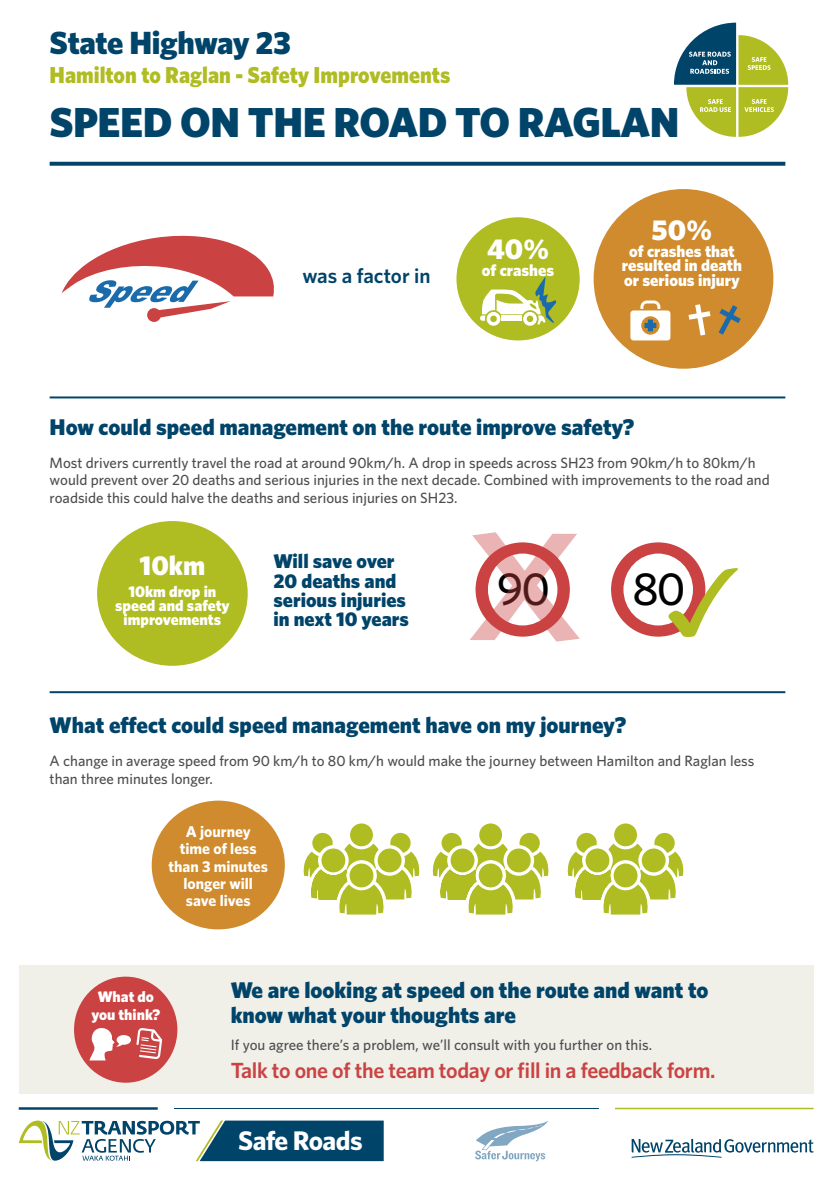
<style>
.page{position:relative;width:835px;height:1180px;background:#fff}
.page>*{position:absolute;margin:0;border:0;box-sizing:border-box;transform-origin:0 0}
.t1{font:500 46.3px "Whitney";color:#000}
.t2{font:900 42px "Whitney";letter-spacing:-.01em;color:#00446a}
.t3{font:900 32.16px "Whitney";letter-spacing:-.01em;color:#00446a}
.t4{font:900 28.8px "Whitney";color:#fff}
.t5{font:900 27.4px "Whitney";color:#fff}
.t6{font:700 26.95px "Whitney";letter-spacing:-.02em;color:#fff}
.t7{font:900 23.13px "Whitney";color:#afbc22;scale:.94 1}
.t8{font:900 22.75px/24.8px "Whitney";color:#00446a}
.t9{font:600 21.91px "Whitney";letter-spacing:-.015em;color:#ca4242}
.t10{font:600 20.96px "Whitney";color:#00446a}
.t11{font:900 19.95px/19.2px "Whitney";color:#00446a}
.t12{font:900 16.45px/14.8px "Whitney";color:#fff;text-align:center}
.t13{font:900 15.64px/14.1px "Whitney";color:#fff;text-align:center}
.t14{font:700 15.61px/17.3px "Whitney";color:#fff;text-align:center}
.t15{font:900 15.29px/17.5px "Whitney";color:#fff;text-align:center}
.t16{font:500 14.91px/17.9px "Whitney";color:#4d4d4f}
</style>
<div class="page">
<svg style="left:475px;top:1121px;width:73px;height:40px"></svg>
<svg style="left:631px;top:1138px;width:182px;height:19px"></svg>
<hr style="left:615px;top:1107px;width:198px;height:2px;background:#afbc22">
<hr style="left:174px;top:1108px;width:424px;height:1px;background:#00446a">
<hr style="left:19px;top:1107px;width:139px;height:2px;background:#00446a">
<svg style="left:19px;top:1120px;width:364px;height:41px"></svg>
<svg style="left:50px;top:162px;width:735px;height:4px;background:#115174"></svg>
<svg style="left:674px;top:23px;width:114px;height:114px"></svg>
<hr style="left:50px;top:396px;width:735px;height:2px;background:#00446a">
<div style="left:97px;top:521px;width:151px;height:145px;background:#afbc22;border-radius:50%"></div>
<div style="left:611px;top:542px;width:94px;height:94px;background:#ca4242;border-radius:50%"></div>
<div style="left:623px;top:553px;width:69px;height:72px;background:#fff;border-radius:50%"></div>
<svg style="left:470px;top:532px;width:109px;height:109px"></svg>
<svg style="left:668px;top:568px;width:69px;height:69px"></svg>
<svg style="left:62px;top:235px;width:212px;height:87px"></svg>
<div style="left:456px;top:217px;width:123px;height:123px;background:#afbc22;border-radius:50%"></div>
<svg style="left:480px;top:277px;width:76px;height:49px"></svg>
<div style="left:593px;top:189px;width:180px;height:180px;background:#cf8b2d;border-radius:50%"></div>
<svg style="left:688px;top:304px;width:22px;height:31px"></svg>
<svg style="left:718px;top:305px;width:22px;height:30px"></svg>
<svg style="left:640px;top:300px;width:20px;height:9px"></svg>
<div style="left:630px;top:310px;width:40px;height:30px;background:#fff;border-radius:3px"></div>
<svg style="left:641px;top:316px;width:18px;height:19px"></svg>
<svg style="left:644px;top:319px;width:12px;height:12px"></svg>
<hr style="left:50px;top:691px;width:735px;height:2px;background:#00446a">
<div style="left:152px;top:800px;width:133px;height:129px;background:#cf8b2d;border-radius:50%"></div>
<svg style="left:303px;top:823px;width:117px;height:91px"></svg>
<svg style="left:432px;top:823px;width:117px;height:91px"></svg>
<svg style="left:567px;top:823px;width:117px;height:91px"></svg>
<div style="left:19px;top:965px;width:794px;height:129px;background:#f0efe8"></div>
<div style="left:74px;top:976px;width:103px;height:106px;background:#ca4242;border-radius:50%"></div>
<svg style="left:89px;top:1028px;width:73px;height:32px"></svg>
<h3 class="t3" style="left:50px;top:21px;width:243px">State Highway 23</h3>
<h3 class="t7" style="left:50px;top:59px;width:428px">Hamilton to Raglan - Safety Improvements</h3>
<h2 class="t2" style="left:50px;top:94px;width:631px">Speed on the road to Raglan</h2>
<h3 class="t4" style="left:651px;top:210px;width:62px">50%</h3>
<p class="t12" style="left:621px;top:243px;width:122px">of crashes that resulted in death</p>
<h3 class="t4" style="left:487px;top:230px;width:63px">40%</h3>
<p class="t12" style="left:481px;top:263px;width:74px">of crashes</p>
<h3 class="t10" style="left:302px;top:262px;width:130px">was a factor in</h3>
<p class="t12" style="left:624px;top:273px;width:117px">or serious injury</p>
<h3 class="t8" style="left:50px;top:414px;width:586px">How could speed management on the route improve safety?</h3>
<p class="t16" style="left:50px;top:453px;width:721px">Most drivers currently travel the road at around 90km/h. A drop in speeds across SH23 from 90km/h to 80km/h would prevent over 20 deaths and serious injuries in the next decade. Combined with improvements to the road and roadside this could halve the deaths and serious injuries on SH23.</p>
<h3 class="t5" style="left:139px;top:547px;width:67px">10km</h3>
<h3 class="t11" style="left:273px;top:551px;width:137px">Will save over<br>20 deaths and serious injuries in next 10 years</h3>
<p class="t13" style="left:115px;top:584px;width:116px">10km drop in speed and safety improvements</p>
<h1 class="t1" style="left:497px;top:558px;width:54px">90</h1>
<h1 class="t1" style="left:632px;top:558px;width:55px">80</h1>
<h3 class="t8" style="left:50px;top:712px;width:578px">What effect could speed management have on my journey?</h3>
<p class="t16" style="left:50px;top:751px;width:706px">A change in average speed from 90 km/h to 80 km/h would make the journey between Hamilton and Raglan less than three minutes longer.</p>
<p class="t14" style="left:168px;top:822px;width:101px">A journey<br>time of less than 3 minutes longer will save lives</p>
<p class="t15" style="left:91px;top:987px;width:70px">What do you think?</p>
<h3 class="t8" style="left:231px;top:977px;width:479px">We are looking at speed on the route and want to know what your thoughts are</h3>
<p class="t16" style="left:231px;top:1035px;width:423px">If you agree there’s a problem, we’ll consult with you further on this.</p>
<h3 class="t9" style="left:231px;top:1056px;width:486px">Talk to one of the team today or fill in a feedback form.</h3>
<h3 class="t6" style="left:238px;top:1122px;width:126px">Safe Roads</h3>
</div>
